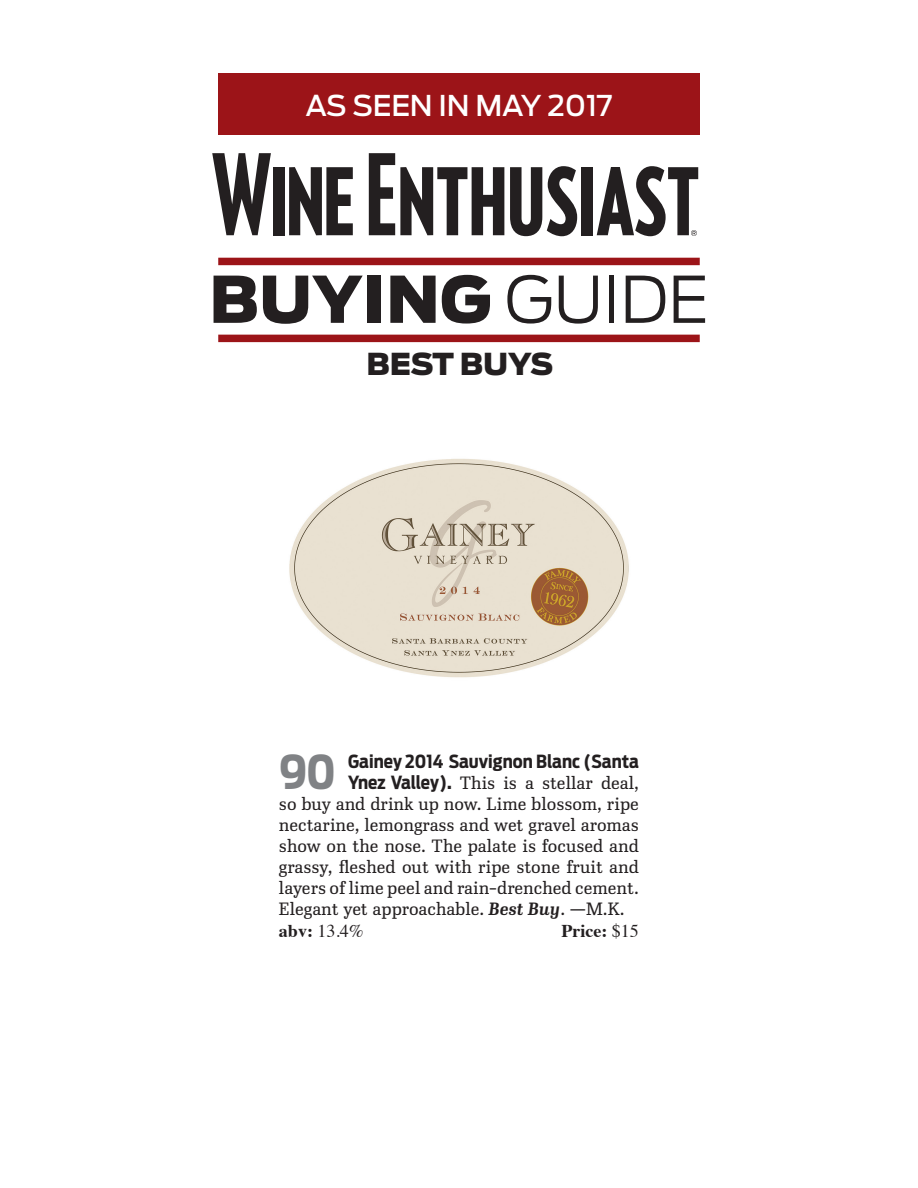
<style>
.page{position:relative;width:918px;height:1188px;background:#fff}
.page>*{position:absolute;margin:0;border:0;box-sizing:border-box;transform-origin:0 0}
.t1{font:900 63.75px "Antenna";color:#231f20}
.t2{font:700 46.35px "Antenna Cond";color:#808285}
.t3{font:900 30px "Antenna";letter-spacing:-.01em;color:#231f20}
.t4{font:500 28.5px "Antenna";letter-spacing:-.01em;color:#fff}
.t5{font:300 18px/21px "Ibis Text";color:#231f20;text-align:justify}
.t6{font:700 18px "Antenna Cond";color:#231f20}
.t7{font:18px "Times";color:#231f20}
.t8{font:700 18px "Times";color:#231f20}
.s1{font-weight:300}
.s2{font-family:"Antenna Cond";font-weight:700}
.s3{font-weight:600;font-style:italic}
.s4{font-weight:700}
.s5{font-weight:400}
</style>
<div class="page">
<div style="left:218px;top:74px;width:482px;height:61px;background:#9c1418"></div>
<svg style="left:212px;top:153px;width:59px;height:82px"></svg>
<div style="left:273px;top:167px;width:12px;height:68px;background:#231f20"></div>
<svg style="left:289px;top:167px;width:64px;height:68px"></svg>
<svg style="left:369px;top:153px;width:135px;height:82px"></svg>
<svg style="left:510px;top:166px;width:67px;height:70px"></svg>
<div style="left:582px;top:167px;width:11px;height:68px;background:#231f20"></div>
<svg style="left:597px;top:166px;width:101px;height:70px"></svg>
<div style="left:218px;top:335px;width:482px;height:7px;background:#9c1418"></div>
<div style="left:218px;top:258px;width:482px;height:7px;background:#9c1418"></div>
<img style="left:289px;top:458px;width:340px;height:220px">
<h3 class="t4" style="left:305px;top:86px;width:309px">AS SEEN IN MAY 2017</h3>
<h1 class="t1" style="left:209px;top:254px;width:501px">BUYING <span class="s1">GUIDE</span></h1>
<h3 class="t3" style="left:366px;top:342px;width:188px">BEST BUYS</h3>
<h2 class="t2" style="left:279px;top:741px;width:58px">90</h2>
<p class="t6" style="left:348px;top:749px;width:292px">Gainey 2014 Sauvignon Blanc (Santa</p>
<p class="t5" style="left:279px;top:772px;width:362px;text-indent:69px"><span class="s2">Ynez Valley).</span> This is a stellar deal, so buy and drink up now. Lime blossom, ripe nectarine, lemongrass and wet gravel aromas show on the nose. The palate is focused and grassy, fleshed out with ripe stone fruit and layers of lime peel and rain-drenched cement.<br>Elegant yet approachable. <span class="s3">Best Buy</span>. —M.K.</p>
<p class="t7" style="left:279px;top:914px;width:86px"><span class="s4">abv:</span> 13.4%</p>
<p class="t8" style="left:562px;top:913px;width:79px">Price: <span class="s5">$15</span></p>
</div>
